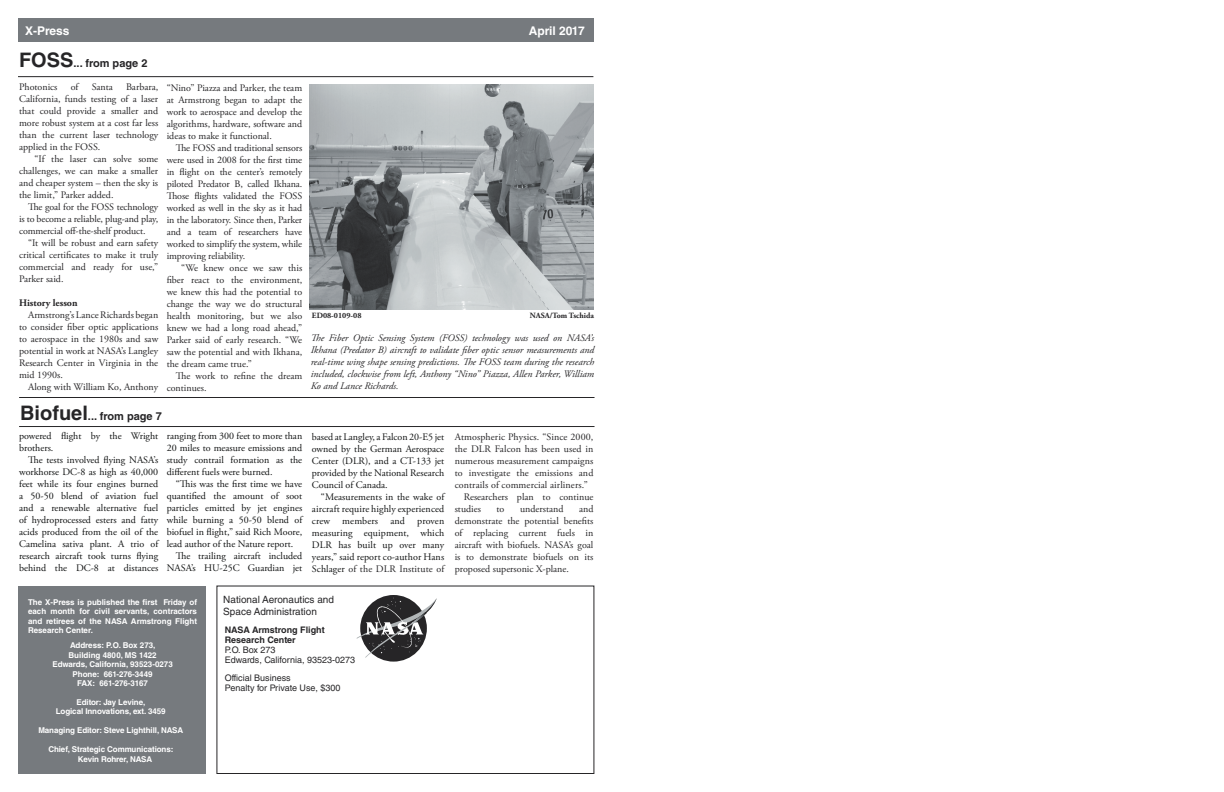
<style>
.page{position:relative;width:1224px;height:792px;background:#fff}
.page>*{position:absolute;margin:0;border:0;box-sizing:border-box;transform-origin:0 0}
.t1{font:700 12px "Helvetica LT Std";color:#fff}
.t2{font:700 11px "Helvetica LT Std";color:#262527}
.Normal__Web{font:10px/12px "Adobe Garamond Pro";color:#262527;text-align:justify}
.Normal__Web-2{font:10px/12px "Adobe Garamond Pro";color:#111313;text-align:justify}
.t3{font:italic 10px/12px "Adobe Garamond Pro";color:#262527;text-align:justify}
.t4{font:10px/12px "Helvetica LT Std";color:#262527}
.t5{font:700 10px "Adobe Garamond Pro";color:#262527}
.t6{font:9px "Helvetica LT Std";color:#262527}
.t7{font:700 9px/10px "Helvetica LT Std";color:#262527}
.t8{font:700 8px/9.5px "Helvetica LT Std";letter-spacing:-.01em;color:#fff;text-align:justify}
.t9{font:700 8px "Adobe Garamond Pro";color:#262527}
.s1{font-size:20px}
.s2{color:#262527}
</style>
<div class="page">
<div style="left:18px;top:18px;width:576px;height:24px;background:#767a7e"></div>
<div style="left:216px;top:586px;width:378px;height:188px;border:1px solid #262527"></div>
<div style="left:18px;top:586px;width:188px;height:188px;background:#767a7e"></div>
<svg style="left:360px;top:595px;width:67px;height:67px"></svg>
<svg style="left:356px;top:598px;width:81px;height:60px"></svg>
<hr style="left:18px;top:76px;width:575px;height:1px;background:#262527">
<img style="left:310px;top:85px;width:283px;height:225px">
<hr style="left:19px;top:397px;width:576px;height:1px;background:#262527">
<hr style="left:19px;top:426px;width:576px;height:1px;background:#262527">
<p class="t1" style="left:25px;top:23px;width:46px">X-Press</p>
<p class="t1" style="left:529px;top:23px;width:58px">April 2017</p>
<p class="t2" style="left:19px;top:56px;width:130px"><span class="s1">FOSS</span>... from page 2</p>
<p class="Normal__Web" style="left:19px;top:81px;width:40px">Photonics</p>
<p class="Normal__Web" style="left:71px;top:81px;width:9px">of</p>
<p class="Normal__Web" style="left:92px;top:81px;width:23px">Santa</p>
<p class="Normal__Web" style="left:19px;top:81px;width:141px;text-indent:107px">Barbara, California, funds testing of a laser that could provide a smaller and more robust system at a cost far less than the current laser technology applied in the FOSS.</p>
<p class="Normal__Web" style="left:19px;top:153px;width:141px;text-indent:15px">“If the laser can solve some challenges, we can make a smaller and cheaper system – then the sky is the limit,” Parker added.</p>
<p class="Normal__Web" style="left:19px;top:201px;width:141px;text-indent:9px">The goal for the FOSS technology is to become a reliable, plug-and play, commercial off-the-shelf product.</p>
<p class="Normal__Web" style="left:19px;top:237px;width:141px;text-indent:9px">“It will be robust and earn safety critical certificates to make it truly commercial and ready for use,” Parker said.</p>
<p class="t5" style="left:19px;top:297px;width:60px">History lesson</p>
<p class="Normal__Web" style="left:19px;top:309px;width:141px;text-indent:9px">Armstrong’s Lance Richards began to consider fiber optic applications to aerospace in the 1980s and saw potential in work at NASA’s Langley Research Center in Virginia in the mid 1990s.</p>
<p class="Normal__Web" style="left:28px;top:381px;width:132px">Along with William Ko, Anthony</p>
<p class="Normal__Web" style="left:167px;top:82px;width:137px">“Nino” Piazza and Parker, the team at Armstrong began to adapt the work to aerospace and develop the algorithms, hardware, software and ideas to make it functional.</p>
<p class="Normal__Web" style="left:167px;top:142px;width:137px;text-indent:9px">The FOSS and traditional sensors were used in 2008 for the first time in flight on the center’s remotely piloted Predator B, called Ikhana.<br>Those flights validated the FOSS worked as well in the sky as it had in the laboratory. Since then, Parker and a team of researchers have worked to simplify the system, while improving reliability.</p>
<p class="Normal__Web" style="left:167px;top:262px;width:137px;text-indent:14px">“We knew once we saw this fiber react to the environment, we knew this had the potential to change the way we do structural health monitoring, but we also knew we had a long road ahead,” Parker said of early research. “We saw the potential and with Ikhana, the dream came true.”</p>
<p class="Normal__Web" style="left:167px;top:370px;width:137px;text-indent:9px">The work to refine the dream continues.</p>
<p class="t9" style="left:312px;top:311px;width:51px">ED08-0109-08</p>
<p class="t9" style="left:530px;top:311px;width:66px">NASA/Tom Tschida</p>
<p class="t3" style="left:311px;top:332px;width:285px">The Fiber Optic Sensing System (FOSS) technology was used on NASA’s Ikhana (Predator B) aircraft to validate fiber optic sensor measurements and real-time wing shape sensing predictions. The FOSS team during the research included, clockwise from left, Anthony “Nino” Piazza, Allen Parker, William Ko and Lance Richards.</p>
<p class="t2" style="left:20px;top:409px;width:143px"><span class="s1">Biofuel</span>... from page 7</p>
<p class="Normal__Web-2" style="left:19px;top:430px;width:141px">powered flight by the Wright brothers.</p>
<p class="Normal__Web-2" style="left:19px;top:454px;width:141px;text-indent:9px">The tests involved flying NASA’s workhorse DC-8 as high as 40,000 feet while its four engines burned a 50-50 blend of aviation fuel and a renewable alternative fuel of hydroprocessed esters and fatty acids produced from the oil of the Camelina sativa plant. A trio of research aircraft took turns flying behind the DC-8 at distances</p>
<p class="Normal__Web-2" style="left:167px;top:430px;width:137px">ranging from 300 feet to more than 20 miles to measure emissions and study contrail formation as the different fuels were burned.</p>
<p class="Normal__Web-2" style="left:167px;top:478px;width:137px;text-indent:9px">“This was the first time we have quantified the amount of soot particles emitted by jet engines while burning a 50-50 blend of biofuel in flight,” said Rich Moore, lead author of the Nature report.</p>
<p class="Normal__Web-2" style="left:167px;top:550px;width:137px;text-align:right">The trailing aircraft included<br>NASA’s HU-25C Guardian jet</p>
<p class="Normal__Web-2" style="left:312px;top:432px;width:134px">based at Langley, a Falcon 20-E5 jet owned by the German Aerospace Center (DLR), and a CT-133 jet provided by the National Research Council of Canada.</p>
<p class="Normal__Web-2" style="left:312px;top:492px;width:134px;text-indent:9px">“Measurements in the wake of aircraft require highly experienced crew members and proven measuring equipment, which DLR has built up over many years,” said report co-author Hans Schlager <span class="s2">of the DLR Institute of</span></p>
<p class="t8" style="left:28px;top:597px;width:171px">The X-Press is published the first Friday of each month for civil servants, contractors and retirees of the NASA Armstrong Flight Research Center.</p>
<p class="t8" style="left:70px;top:641px;width:87px">Address: P.O. Box 273,</p>
<p class="t8" style="left:68px;top:650px;width:90px">Building 4800, MS 1422</p>
<p class="t8" style="left:52px;top:660px;width:122px">Edwards, California, 93523-0273</p>
<p class="t8" style="left:73px;top:669px;width:82px">Phone: 661-276-3449</p>
<p class="t8" style="left:77px;top:679px;width:72px">FAX: 661-276-3167</p>
<p class="t8" style="left:76px;top:697px;width:70px">Editor: Jay Levine,</p>
<p class="t8" style="left:56px;top:707px;width:111px">Logical Innovations, ext. 3459</p>
<p class="t8" style="left:38px;top:726px;width:146px">Managing Editor: Steve Lighthill, NASA</p>
<p class="t8" style="left:48px;top:745px;width:127px">Chief, Strategic Communications:</p>
<p class="t8" style="left:78px;top:754px;width:76px">Kevin Rohrer, NASA</p>
<p class="t4" style="left:223px;top:594px;width:112px">National Aeronautics and<br>Space Administration</p>
<p class="t7" style="left:225px;top:625px;width:101px">NASA Armstrong Flight<br>Research Center</p>
<p class="t6" style="left:225px;top:645px;width:52px">P.O. Box 273</p>
<p class="t6" style="left:225px;top:655px;width:132px">Edwards, California, 93523-0273</p>
<p class="t6" style="left:225px;top:673px;width:68px">Official Business</p>
<p class="t6" style="left:225px;top:683px;width:117px">Penalty for Private Use, $300</p>
<p class="Normal__Web" style="left:455px;top:432px;width:140px">Atmospheric Physics. “Since 2000, the DLR Falcon has been used in numerous measurement campaigns to investigate the emissions and contrails of commercial airliners.”</p>
<p class="Normal__Web" style="left:455px;top:492px;width:140px;text-indent:9px">Researchers plan to continue studies</p>
<p class="Normal__Web" style="left:455px;top:504px;width:140px;text-indent:124px">and demonstrate the potential benefits of replacing current fuels in aircraft with biofuels. NASA’s goal is to demonstrate biofuels on its proposed supersonic X-plane.</p>
<p class="Normal__Web" style="left:497px;top:504px;width:9px">to</p>
<p class="Normal__Web" style="left:520px;top:504px;width:45px">understand</p>
</div>
